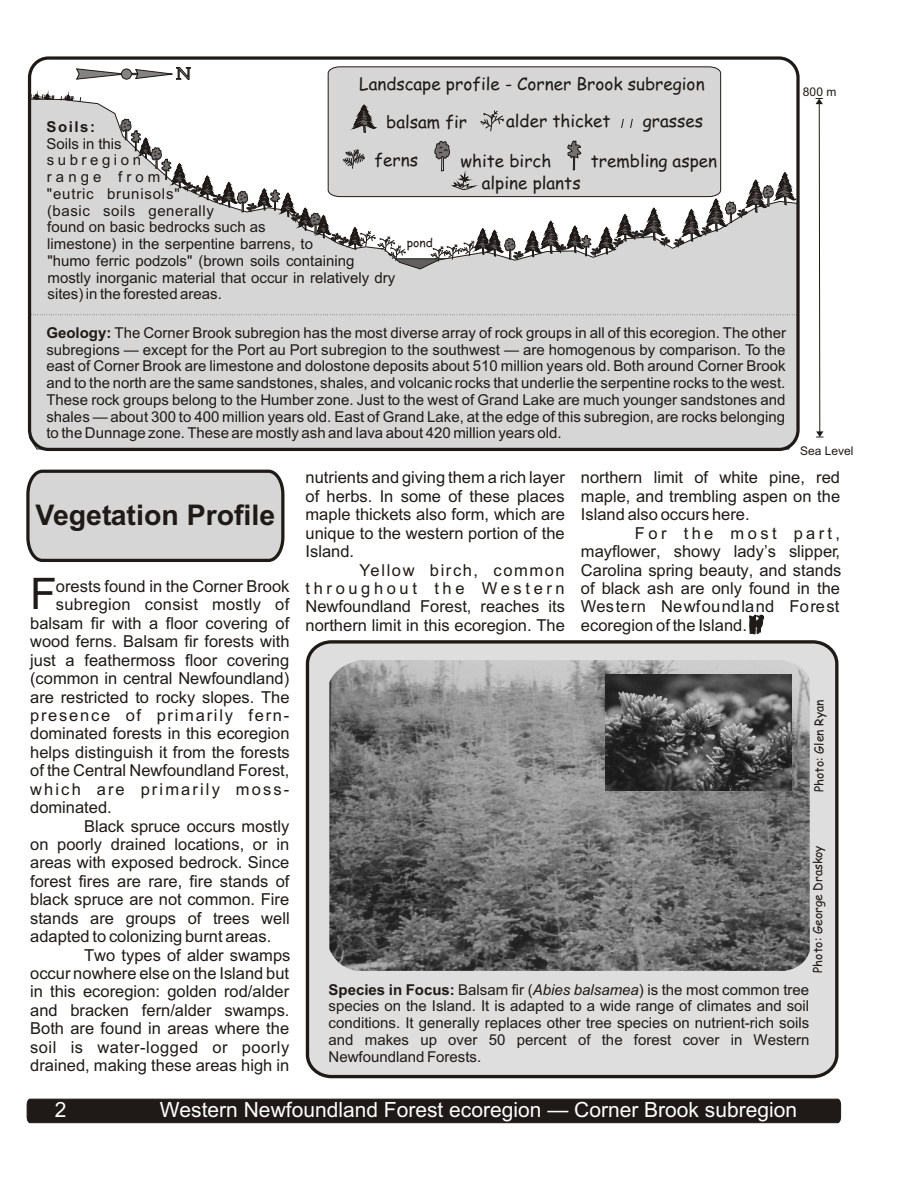
<style>
.page{position:relative;width:918px;height:1188px;background:#fff}
.page>*{position:absolute;margin:0;border:0;box-sizing:border-box;transform-origin:0 0}
.t1{font:43.5px "Arial";color:#1f1a17}
.t2{font:700 28.5px "Arial";color:#1f1a17}
.t3{font:21px "Arial";color:#fff}
.t4{font:17.1px "Comic Sans MS";color:#1f1a17}
.t5{font:16.5px/18.5px "Arial";color:#1f1a17;text-align:justify}
.t6{font:16.5px "Arial";letter-spacing:.205em;color:#1f1a17}
.t7{font:15px/16.8px "Arial";color:#1f1a17;text-align:justify}
.t8{font:700 15px "Arial";letter-spacing:.105em;color:#1f1a17}
.t9{font:12px "Comic Sans MS";color:#1f1a17}
.t10{font:12px "Arial";color:#1f1a17}
.s1{font-weight:700}
.s2{font-style:italic}
</style>
<div class="page">
<div style="left:306px;top:640px;width:533px;height:438px;background:#dedede;border:3px solid #1f1a17;border-radius:23px"></div>
<svg style="left:749px;top:615px;width:15px;height:19px"></svg>
<svg style="left:27px;top:1099px;width:814px;height:24px;background:#201b18"></svg>
<svg style="left:26px;top:469px;width:259px;height:93px;background:#c6c6c5"></svg>
<img style="left:329px;top:660px;width:481px;height:311px">
<img style="left:606px;top:675px;width:186px;height:115px">
<svg style="left:816px;top:98px;width:7px;height:340px"></svg>
<svg style="left:76px;top:67px;width:115px;height:13px"></svg>
<div style="left:32px;top:99px;width:764px;height:350px;background:#d6d6d6"></div>
<svg style="left:32px;top:314px;width:764px;height:1px"></svg>
<svg style="left:32px;top:91px;width:22px;height:9px"></svg>
<svg style="left:61px;top:92px;width:13px;height:9px"></svg>
<div style="left:327px;top:66px;width:394px;height:39px;background:#d6d6d6"></div>
<svg style="left:120px;top:105px;width:676px;height:170px"></svg>
<div style="left:28px;top:56px;width:772px;height:395px;border:3px solid #1f1a17;border-radius:19px"></div>
<p class="t4" style="left:359px;top:77px;width:347px">Landscape profile - Corner Brook subregion</p>
<p class="t4" style="left:506px;top:114px;width:106px">alder thicket</p>
<p class="t4" style="left:461px;top:153px;width:92px">white birch</p>
<p class="t4" style="left:386px;top:114px;width:82px">balsam fir</p>
<p class="t4" style="left:643px;top:113px;width:62px">grasses</p>
<p class="t4" style="left:591px;top:153px;width:128px">trembling aspen</p>
<p class="t8" style="left:47px;top:121px;width:50px">Soils:</p>
<p class="t7" style="left:47px;top:136px;width:350px;text-align:left">Soils in this<br>subregion<br>range from<br>"eutric brunisols"<br>(basic soils generally<br>found on basic bedrocks such as<br>limestone) in the serpentine barrens, to<br>"humo ferric podzols" (brown soils containing mostly inorganic material that occur in relatively dry sites) in the forested areas.</p>
<p class="t7" style="left:46px;top:326px;width:741px"><span class="s1">Geology:</span> The Corner Brook subregion has the most diverse array of rock groups in all of this ecoregion. The other subregions — except for the Port au Port subregion to the southwest — are homogenous by comparison. To the east of Corner Brook are limestone and dolostone deposits about 510 million years old. Both around Corner Brook and to the north are the same sandstones, shales, and volcanic rocks that underlie the serpentine rocks to the west.<br>These rock groups belong to the Humber zone. Just to the west of Grand Lake are much younger sandstones and shales — about 300 to 400 million years old. East of Grand Lake, at the edge of this subregion, are rocks belonging to the Dunnage zone. These are mostly ash and lava about 420 million years old.</p>
<p class="t4" style="left:375px;top:152px;width:45px">ferns</p>
<p class="t4" style="left:482px;top:175px;width:100px">alpine plants</p>
<p class="t9" style="left:407px;top:237px;width:28px">pond</p>
<p class="t10" style="left:803px;top:87px;width:35px">800 m</p>
<p class="t10" style="left:800px;top:447px;width:55px">Sea Level</p>
<h2 class="t2" style="left:36px;top:504px;width:241px">Vegetation Profile</h2>
<p class="t5" style="left:306px;top:470px;width:536px;text-align:left">nutrients and giving them a rich layer northern limit of white pine, red of herbs. In some of these places maple, and trembling aspen on the maple thickets also form, which are Island also occurs here.<br>unique to the western portion of the</p>
<p class="t6" style="left:635px;top:527px;width:207px">For the most part,</p>
<p class="t5" style="left:306px;top:544px;width:50px">Island.</p>
<p class="t5" style="left:581px;top:544px;width:261px">mayflower, showy lady’s slipper,</p>
<p class="t5" style="left:360px;top:562px;width:483px">Yellow birch, common Carolina spring beauty, and stands</p>
<p class="t5" style="left:56px;top:581px;width:786px">orests found in the Corner Brook t h r o u g h o u t t h e W e s t e r n of black ash are only found in the</p>
<p class="t5" style="left:56px;top:599px;width:785px">subregion consist mostly of Newfoundland Forest, reaches its Western Newfoundland Forest</p>
<p class="t5" style="left:30px;top:617px;width:718px">balsam fir with a floor covering of northern limit in this ecoregion. The ecoregion of the Island.</p>
<p class="t5" style="left:30px;top:634px;width:261px">wood ferns. Balsam fir forests with just a feathermoss floor covering (common in central Newfoundland) are restricted to rocky slopes. The presence of primarily fern&shy;dominated forests in this ecoregion helps distinguish it from the forests of the Central Newfoundland Forest, which are primarily moss&shy;dominated.</p>
<p class="t5" style="left:30px;top:818px;width:261px;text-indent:54px">Black spruce occurs mostly on poorly drained locations, or in areas with exposed bedrock. Since forest fires are rare, fire stands of black spruce are not common. Fire stands are groups of trees well adapted to colonizing burnt areas.</p>
<p class="t5" style="left:30px;top:947px;width:262px;text-indent:54px">Two types of alder swamps occur nowhere else on the Island but in this ecoregion: golden rod/alder and bracken fern/alder swamps.<br>Both are found in areas where the soil is water-logged or poorly drained, making these areas high in</p>
<p class="t3" style="left:55px;top:1102px;width:13px">2</p>
<p class="t3" style="left:160px;top:1102px;width:639px">Western Newfoundland Forest ecoregion — Corner Brook subregion</p>
<h1 class="t1" style="left:30px;top:577px;width:28px">F</h1>
<p class="t9" style="left:814px;top:792px;width:94px;rotate:-90deg">Photo: Glen Ryan</p>
<p class="t9" style="left:812px;top:973px;width:129px;rotate:-90deg">Photo: George Draskoy</p>
<p class="t7" style="left:329px;top:982px;width:482px"><span class="s1">Species in Focus:</span> Balsam fir (<span class="s2">Abies balsamea</span>) is the most common tree species on the Island. It is adapted to a wide range of climates and soil conditions. It generally replaces other tree species on nutrient-rich soils and makes up over 50 percent of the forest cover in Western Newfoundland Forests.</p>
</div>
